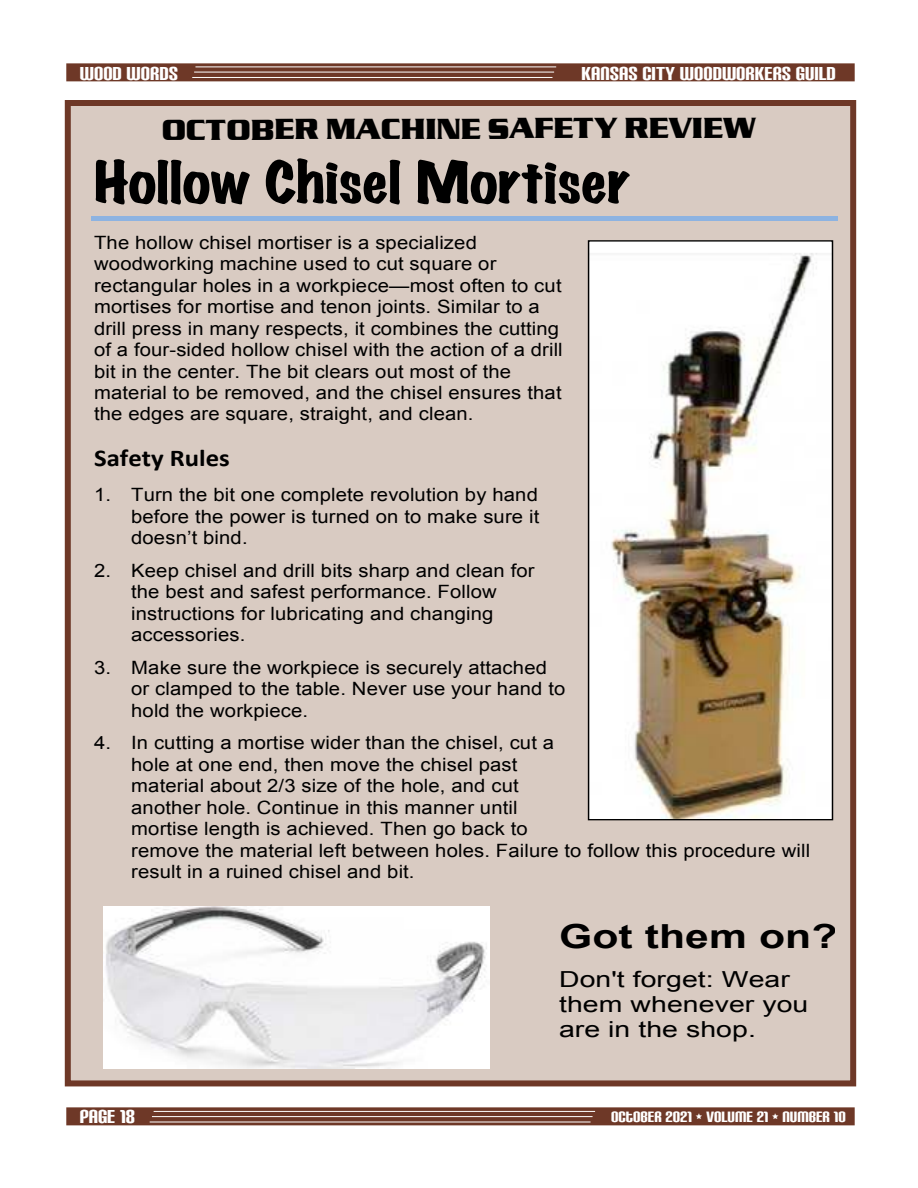
<style>
.page{position:relative;width:918px;height:1188px;background:#fff}
.page>*{position:absolute;margin:0;border:0;box-sizing:border-box;transform-origin:0 0}
.t1{font:expanded 51.9px "Marker Felt";color:#000;scale:1.1 1}
.t2{font:700 33.15px "Arial";letter-spacing:.005em;color:#000;scale:1.28 1}
.t3{font:700 30px "Serpentine D";letter-spacing:-.005em;color:#000}
.t4{font:700 24.15px "Calibri";color:#000;scale:1.1 1}
.t5{font:22.5px "Carbon Block";color:#fff}
.t6{font:22.05px/25.3px "Arial";letter-spacing:.005em;color:#000;scale:1.28 1}
.t7{font:18.3px/21.5px "Arial";letter-spacing:.01em;color:#000;scale:1.1 1}
.t8{font:18px "Carbon Block";color:#fff}
</style>
<div class="page">
<div style="left:66px;top:63px;width:789px;height:18px;background:#6e3827"></div>
<hr style="left:195px;top:67px;width:361px;height:1px;background:#fff">
<hr style="left:192px;top:77px;width:361px;height:1px;background:#fff">
<hr style="left:194px;top:72px;width:360px;height:1px;background:#fff">
<div style="left:66px;top:1107px;width:789px;height:18px;background:#6e3827"></div>
<hr style="left:154px;top:1111px;width:441px;height:1px;background:#fff">
<hr style="left:150px;top:1122px;width:441px;height:1px;background:#fff">
<hr style="left:152px;top:1116px;width:441px;height:1px;background:#fff">
<div style="left:65px;top:100px;width:791px;height:986px;background:#d9cbc2;border:6px solid #6e3827"></div>
<img style="left:103px;top:906px;width:387px;height:163px">
<hr style="left:91px;top:217px;width:747px;height:4px;background:#8db3e1">
<img style="left:590px;top:242px;width:241px;height:576px">
<div style="left:588px;top:240px;width:245px;height:580px;border:1px solid #000"></div>
<p class="t5" style="left:80px;top:59px;width:100px">WOOD WORDS</p>
<p class="t5" style="left:581px;top:59px;width:256px">KANSAS CITY WOODWORKERS GUILD</p>
<h3 class="t3" style="left:161px;top:111px;width:596px">OCTOBER MACHINE SAFETY REVIEW</h3>
<h1 class="t1" style="left:94px;top:154px;width:489px">Hollow Chisel Mortiser</h1>
<p class="t7" style="left:94px;top:233px;width:428px">The hollow chisel mortiser is a specialized woodworking machine used to cut square or rectangular holes in a workpiece—most often to cut mortises for mortise and tenon joints. Similar to a drill press in many respects, it combines the cutting of a four-sided hollow chisel with the action of a drill bit in the center. The bit clears out most of the material to be removed, and the chisel ensures that the edges are square, straight, and clean.</p>
<h3 class="t4" style="left:94px;top:442px;width:125px">Safety Rules</h3>
<p class="t7" style="left:131px;top:486px;width:373px;text-align:justify;text-indent:-37px">1. Turn the bit one complete revolution by hand before the power is turned on to make sure it doesn’t bind.</p>
<p class="t7" style="left:131px;top:561px;width:368px;text-indent:-37px">2. Keep chisel and drill bits sharp and clean for the best and safest performance. Follow instructions for lubricating and changing accessories.</p>
<p class="t7" style="left:131px;top:659px;width:396px;text-indent:-37px">3. Make sure the workpiece is securely attached or clamped to the table. Never use your hand to hold the workpiece.</p>
<p class="t7" style="left:131px;top:734px;width:619px;text-indent:-37px">4. In cutting a mortise wider than the chisel, cut a<br>hole at one end, then move the chisel past<br>material about 2/3 size of the hole, and cut<br>another hole. Continue in this manner until<br>mortise length is achieved. Then go back to<br>remove the material left between holes. Failure to follow this procedure will result in a ruined chisel and bit.</p>
<h2 class="t2" style="left:559px;top:924px;width:219px">Got them on?</h2>
<p class="t6" style="left:559px;top:968px;width:196px">Don't forget: Wear them whenever you are in the shop.</p>
<p class="t5" style="left:80px;top:1102px;width:57px">PAGE 18</p>
<p class="t8" style="left:611px;top:1105px;width:236px">OCTOBER 2021 • VOLUME 21 • NUMBER 10</p>
</div>
